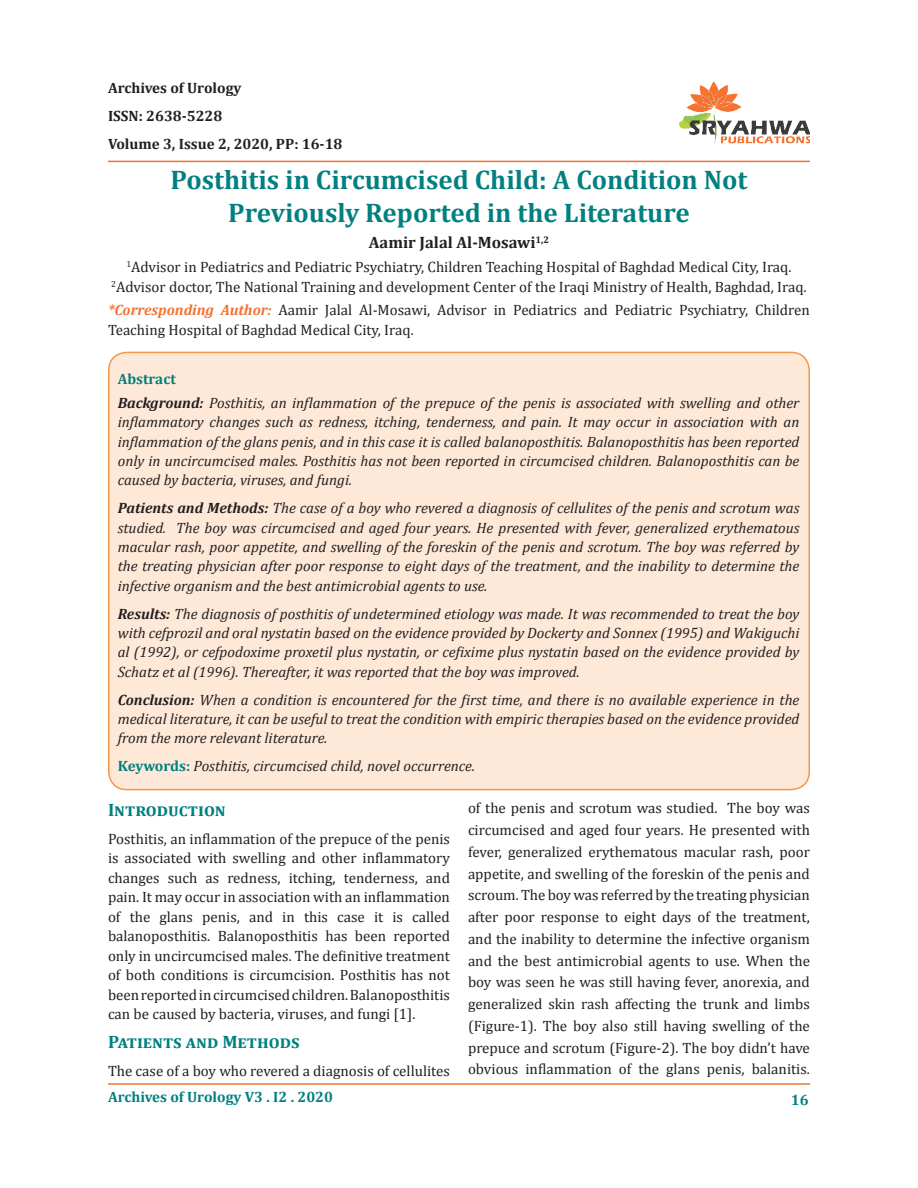
<style>
.page{position:relative;width:918px;height:1188px;background:#fff}
.page>*{position:absolute;margin:0;border:0;box-sizing:border-box;transform-origin:0 0}
.t1{font:700 27px/33px "Cambria";color:#008080;text-align:center}
.t2{font:700 18px "Cambria";color:#008080}
.t3{font:700 16.5px "Cambria";color:#231f20}
.t4{font:italic 15px/19.4px "Cambria";color:#231f20;text-align:justify}
.t5{font:15px/21.8px "Cambria";color:#231f20;text-align:justify}
.t6{font:700 15px "Cambria";color:#231f20}
.t7{font:700 15px "Cambria";color:#008080}
.s1{font-weight:700;font-style:italic;color:#f37131}
.s2{font-weight:700}
.s3{font-weight:700;font-style:normal;color:#008080}
</style>
<div class="page">
<hr style="left:108px;top:1083px;width:702px;height:2px;background:#f37232">
<hr style="left:108px;top:161px;width:702px;height:1px;background:#f37232">
<img style="left:680px;top:81px;width:130px;height:62px">
<div style="left:109px;top:352px;width:700px;height:438px;background:#fee9d8;border-radius:18px"></div>
<div style="left:108px;top:352px;width:702px;height:438px;border:2px solid #f79647;border-radius:18px"></div>
<p class="t6" style="left:108px;top:77px;width:135px">Archives of Urology</p>
<p class="t6" style="left:108px;top:106px;width:116px">ISSN: 2638-5228</p>
<p class="t6" style="left:108px;top:134px;width:236px">Volume 3, Issue 2, 2020, PP: 16-18</p>
<p class="t1" style="left:170px;top:163px;width:578px">Posthitis in Circumcised Child: A Condition Not<br>Previously Reported in the Literature</p>
<p class="t3" style="left:369px;top:231px;width:182px">Aamir Jalal Al-Mosawi<sup>1,2</sup></p>
<p class="t5" style="left:126px;top:256px;width:667px"><sup>1</sup>Advisor in Pediatrics and Pediatric Psychiatry, Children Teaching Hospital of Baghdad Medical City, Iraq.</p>
<p class="t5" style="left:111px;top:275px;width:697px"><sup>2</sup>Advisor doctor, The National Training and development Center of the Iraqi Ministry of Health, Baghdad, Iraq.</p>
<p class="t5" style="left:108px;top:300px;width:703px;line-height:19.5px"><span class="s1">*Corresponding Author:</span> Aamir Jalal Al-Mosawi, Advisor in Pediatrics and Pediatric Psychiatry, Children<br>Teaching Hospital of Baghdad Medical City, Iraq.</p>
<p class="t7" style="left:118px;top:368px;width:60px">Abstract</p>
<p class="t4" style="left:118px;top:392px;width:683px"><span class="s2">Background:</span> Posthitis, an inflammation of the prepuce of the penis is associated with swelling and other inflammatory changes such as redness, itching, tenderness, and pain. It may occur in association with an inflammation of the glans penis, and in this case it is called balanoposthitis. Balanoposthitis has been reported only in uncircumcised males. Posthitis has not been reported in circumcised children. Balanoposthitis can be caused by bacteria, viruses, and fungi.</p>
<p class="t4" style="left:118px;top:498px;width:683px"><span class="s2">Patients and Methods:</span> The case of a boy who revered a diagnosis of cellulites of the penis and scrotum was studied. The boy was circumcised and aged four years. He presented with fever, generalized erythematous macular rash, poor appetite, and swelling of the foreskin of the penis and scrotum. The boy was referred by the treating physician after poor response to eight days of the treatment, and the inability to determine the infective organism and the best antimicrobial agents to use.</p>
<p class="t4" style="left:118px;top:603px;width:683px"><span class="s2">Results:</span> The diagnosis of posthitis of undetermined etiology was made. It was recommended to treat the boy with cefprozil and oral nystatin based on the evidence provided by Dockerty and Sonnex (1995) and Wakiguchi al (1992), or cefpodoxime proxetil plus nystatin, or cefixime plus nystatin based on the evidence provided by Schatz et al (1996). Thereafter, it was reported that the boy was improved.</p>
<p class="t4" style="left:118px;top:689px;width:683px"><span class="s2">Conclusion:</span> When a condition is encountered for the first time, and there is no available experience in the medical literature, it can be useful to treat the condition with empiric therapies based on the evidence provided from the more relevant literature.</p>
<p class="t4" style="left:118px;top:756px;width:359px"><span class="s3">Keywords:</span> Posthitis, circumcised child, novel occurrence.</p>
<p class="t2" style="left:108px;top:797px;width:119px">Introduction</p>
<p class="t5" style="left:108px;top:829px;width:344px;line-height:19.5px">Posthitis, an inflammation of the prepuce of the penis is associated with swelling and other inflammatory changes such as redness, itching, tenderness, and pain. It may occur in association with an inflammation of the glans penis, and in this case it is called balanoposthitis. Balanoposthitis has been reported only in uncircumcised males. The definitive treatment of both conditions is circumcision. Posthitis has not been reported in circumcised children. Balanoposthitis can be caused by bacteria, viruses, and fungi [1].</p>
<p class="t2" style="left:108px;top:1029px;width:193px">Patients and Methods</p>
<p class="t5" style="left:108px;top:1060px;width:344px">The case of a boy who revered a diagnosis of cellulites</p>
<p class="t5" style="left:468px;top:797px;width:343px">of the penis and scrotum was studied. The boy was circumcised and aged four years. He presented with fever, generalized erythematous macular rash, poor appetite, and swelling of the foreskin of the penis and scroum. The boy was referred by the treating physician after poor response to eight days of the treatment, and the inability to determine the infective organism and the best antimicrobial agents to use. When the boy was seen he was still having fever, anorexia, and generalized skin rash affecting the trunk and limbs (Figure-1). The boy also still having swelling of the prepuce and scrotum (Figure-2). The boy didn’t have obvious inflammation of the glans penis, balanitis.</p>
<p class="t7" style="left:108px;top:1086px;width:227px">Archives of Urology V3 . I2 . 2020</p>
<p class="t7" style="left:791px;top:1090px;width:19px">16</p>
</div>
